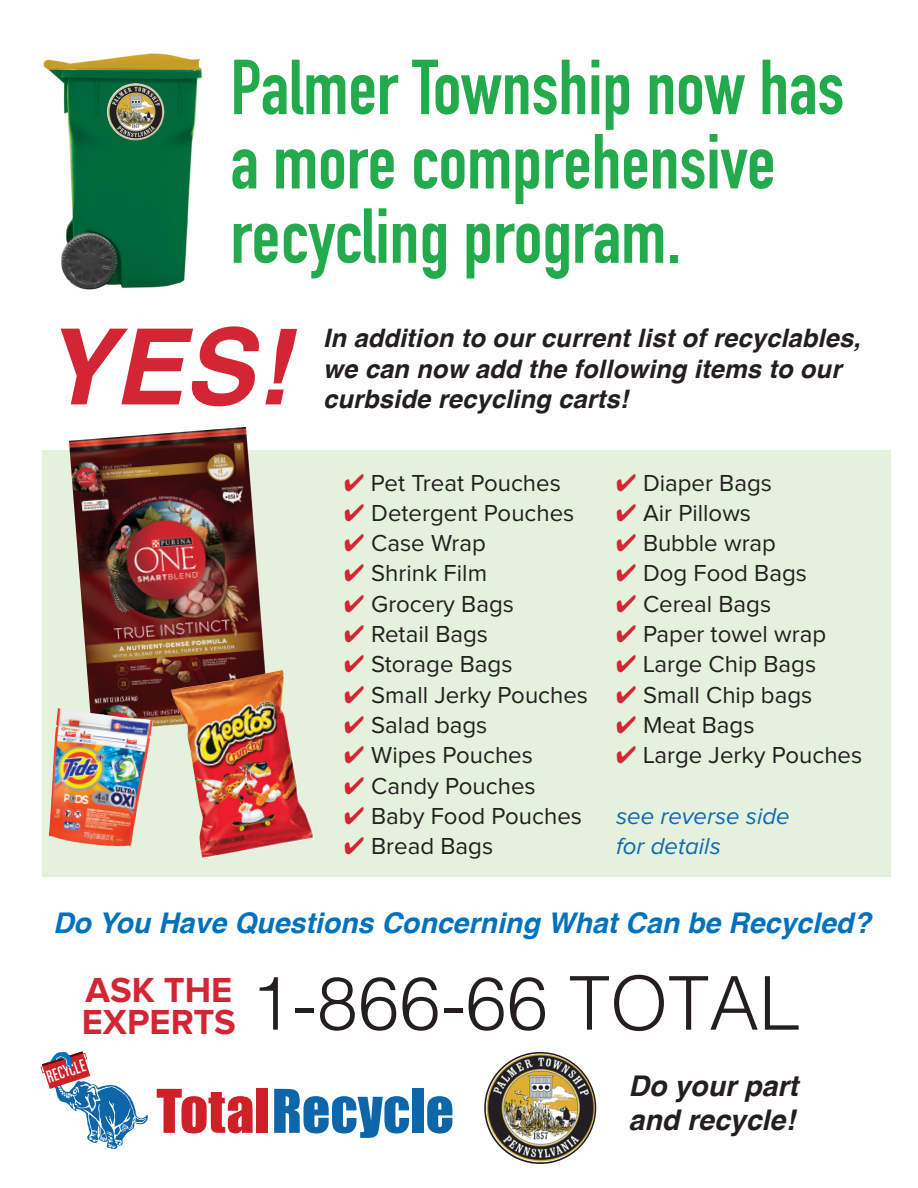
<style>
.page{position:relative;width:918px;height:1188px;background:#fff}
.page>*{position:absolute;margin:0;border:0;box-sizing:border-box;transform-origin:0 0}
.t1{font:italic 700 105.3px "Helvetica";color:#d32533}
.t2{font:700 76.5px "DIN Condensed";color:#23aa4d}
.t3{font:300 74.4px "Helvetica";color:#231f20}
.t4{font:700 36.15px "Proxima Nova";color:#d32533}
.t5{font:italic 700 28.5px "Helvetica";color:#0072bc}
.t6{font:italic 700 28.5px/34.2px "Helvetica";color:#231f20}
.t7{font:italic 700 25.5px/30.6px "Helvetica";letter-spacing:.005em;color:#231f20}
.t8{font:24px "Proxima Nova";color:#231f20}
.t9{font:italic 24px/30.3px "Proxima Nova";color:#0d6ab4}
.t10{font:ultra-condensed 16.95px "Univers";color:#fff;scale:.89 1}
.s1{color:#d32533}
</style>
<div class="page">
<div style="left:43px;top:450px;width:848px;height:427px;background:#e4f1dc"></div>
<svg style="left:157px;top:1089px;width:96px;height:45px"></svg>
<div style="left:256px;top:1089px;width:12px;height:44px;background:#cf2027"></div>
<svg style="left:274px;top:1089px;width:135px;height:49px"></svg>
<div style="left:412px;top:1089px;width:12px;height:44px;background:#0d66aa"></div>
<svg style="left:427px;top:1096px;width:25px;height:38px"></svg>
<svg style="left:41px;top:1051px;width:107px;height:98px"></svg>
<img style="left:69px;top:427px;width:197px;height:300px">
<img style="left:43px;top:53px;width:159px;height:237px">
<img style="left:484px;top:1052px;width:112px;height:112px">
<img style="left:171px;top:670px;width:143px;height:189px">
<img style="left:49px;top:708px;width:104px;height:139px">
<p class="t2" style="left:231px;top:60px;width:615px">Palmer Township now has</p>
<p class="t2" style="left:231px;top:134px;width:546px">a more comprehensive</p>
<p class="t2" style="left:231px;top:208px;width:452px">recycling program.</p>
<p class="t1" style="left:43px;top:323px;width:247px">YES!</p>
<p class="t7" style="left:323px;top:325px;width:539px">In addition to our current list of recyclables, we can now add the following items to our curbside recycling carts!</p>
<p class="t8" style="left:344px;top:474px;width:218px"><span class="s1">✔</span> Pet Treat Pouches</p>
<p class="t8" style="left:344px;top:505px;width:232px"><span class="s1">✔</span> Detergent Pouches</p>
<p class="t8" style="left:344px;top:535px;width:143px"><span class="s1">✔</span> Case Wrap</p>
<p class="t8" style="left:344px;top:565px;width:144px"><span class="s1">✔</span> Shrink Film</p>
<p class="t8" style="left:344px;top:596px;width:171px"><span class="s1">✔</span> Grocery Bags</p>
<p class="t8" style="left:344px;top:626px;width:145px"><span class="s1">✔</span> Retail Bags</p>
<p class="t8" style="left:344px;top:656px;width:170px"><span class="s1">✔</span> Storage Bags</p>
<p class="t8" style="left:344px;top:686px;width:245px"><span class="s1">✔</span> Small Jerky Pouches</p>
<p class="t8" style="left:344px;top:717px;width:145px"><span class="s1">✔</span> Salad bags</p>
<p class="t8" style="left:344px;top:747px;width:190px"><span class="s1">✔</span> Wipes Pouches</p>
<p class="t8" style="left:344px;top:777px;width:193px"><span class="s1">✔</span> Candy Pouches</p>
<p class="t8" style="left:344px;top:808px;width:239px"><span class="s1">✔</span> Baby Food Pouches</p>
<p class="t8" style="left:344px;top:838px;width:150px"><span class="s1">✔</span> Bread Bags</p>
<p class="t8" style="left:616px;top:474px;width:157px"><span class="s1">✔</span> Diaper Bags</p>
<p class="t8" style="left:616px;top:505px;width:137px"><span class="s1">✔</span> Air Pillows</p>
<p class="t8" style="left:616px;top:535px;width:161px"><span class="s1">✔</span> Bubble wrap</p>
<p class="t8" style="left:616px;top:565px;width:192px"><span class="s1">✔</span> Dog Food Bags</p>
<p class="t8" style="left:616px;top:596px;width:157px"><span class="s1">✔</span> Cereal Bags</p>
<p class="t8" style="left:616px;top:626px;width:212px"><span class="s1">✔</span> Paper towel wrap</p>
<p class="t8" style="left:616px;top:656px;width:202px"><span class="s1">✔</span> Large Chip Bags</p>
<p class="t8" style="left:616px;top:686px;width:198px"><span class="s1">✔</span> Small Chip bags</p>
<p class="t8" style="left:616px;top:717px;width:140px"><span class="s1">✔</span> Meat Bags</p>
<p class="t8" style="left:616px;top:747px;width:248px"><span class="s1">✔</span> Large Jerky Pouches</p>
<p class="t9" style="left:616px;top:800px;width:175px">see reverse side for details</p>
<p class="t5" style="left:53px;top:911px;width:819px">Do You Have Questions Concerning What Can be Recycled?</p>
<p class="t4" style="left:86px;top:978px;width:148px">ASK THE</p>
<p class="t4" style="left:82px;top:1010px;width:156px">EXPERTS</p>
<p class="t3" style="left:251px;top:972px;width:551px">1-866-66 TOTAL</p>
<p class="t10" style="left:45px;top:1071px;width:46px;rotate:-18deg">RECYCLE</p>
<p class="t6" style="left:629px;top:1071px;width:171px">Do your part and recycle!</p>
</div>
